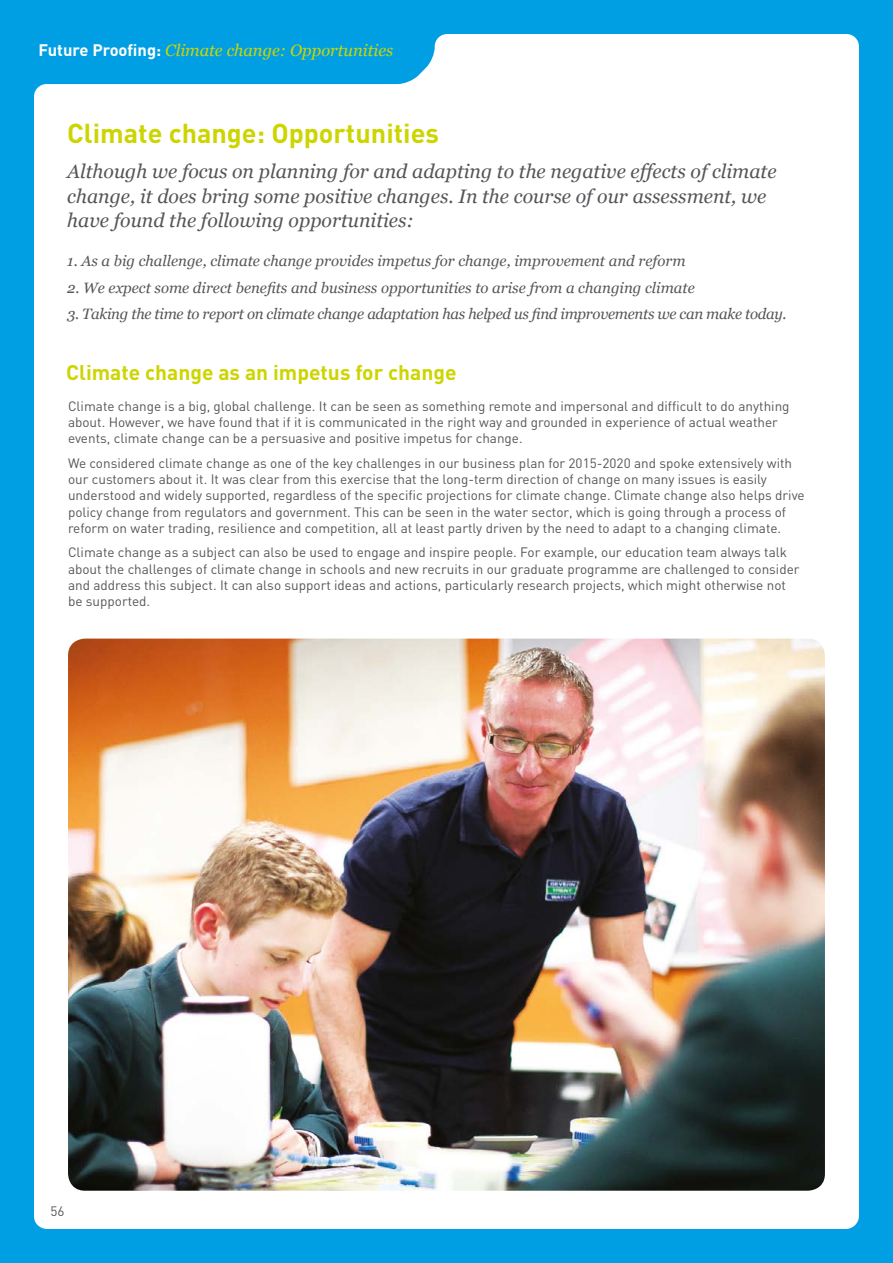
<style>
.page{position:relative;width:893px;height:1263px;background:#009fe3}
.page>*{position:absolute;margin:0;border:0;box-sizing:border-box;transform-origin:0 0}
.t1{font:700 27px "DIN";color:#cdd500}
.t2{font:700 21px "DIN";color:#cdd500}
.t3{font:italic 19.5px/24.3px "Georgia";color:#56565a}
.t4{font:italic 16.5px "Georgia";color:#cdd500}
.t5{font:italic 15px "Georgia";color:#56565a}
.t6{font:italic 15px "Georgia";letter-spacing:-.02em;color:#56565a}
.t7{font:13.5px/16.2px "DIN";color:#56565a}
.s1{font-family:"DIN";font-weight:700;font-style:normal;color:#fff}
</style>
<div class="page">
<div style="left:34px;top:34px;width:825px;height:1195px;background:#fff"></div>
<img style="left:68px;top:639px;width:757px;height:552px">
<p class="t4" style="left:39px;top:39px;width:356px"><span class="s1">Future Proofing:</span> Climate change: Opportunities</p>
<h1 class="t1" style="left:67px;top:116px;width:373px">Climate change: Opportunities</h1>
<h3 class="t3" style="left:67px;top:159px;width:711px">Although we focus on planning for and adapting to the negative effects of climate change, it does bring some positive changes. In the course of our assessment, we have found the following opportunities:</h3>
<p class="t5" style="left:67px;top:250px;width:620px">1. As a big challenge, climate change provides impetus for change, improvement and reform</p>
<p class="t5" style="left:67px;top:277px;width:629px">2. We expect some direct benefits and business opportunities to arise from a changing climate</p>
<p class="t6" style="left:67px;top:303px;width:721px">3. Taking the time to report on climate change adaptation has helped us find improvements we can make today.</p>
<h2 class="t2" style="left:66px;top:359px;width:392px">Climate change as an impetus for change</h2>
<p class="t7" style="left:68px;top:398px;width:723px">Climate change is a big, global challenge. It can be seen as something remote and impersonal and difficult to do anything about. However, we have found that if it is communicated in the right way and grounded in experience of actual weather events, climate change can be a persuasive and positive impetus for change.</p>
<p class="t7" style="left:68px;top:455px;width:738px">We considered climate change as one of the key challenges in our business plan for 2015-2020 and spoke extensively with our customers about it. It was clear from this exercise that the long-term direction of change on many issues is easily understood and widely supported, regardless of the specific projections for climate change. Climate change also helps drive policy change from regulators and government. This can be seen in the water sector, which is going through a process of reform on water trading, resilience and competition, all at least partly driven by the need to adapt to a changing climate.</p>
<p class="t7" style="left:68px;top:544px;width:733px">Climate change as a subject can also be used to engage and inspire people. For example, our education team always talk about the challenges of climate change in schools and new recruits in our graduate programme are challenged to consider and address this subject. It can also support ideas and actions, particularly research projects, which might otherwise not be supported.</p>
<p class="t7" style="left:50px;top:1203px;width:16px">56</p>
</div>
